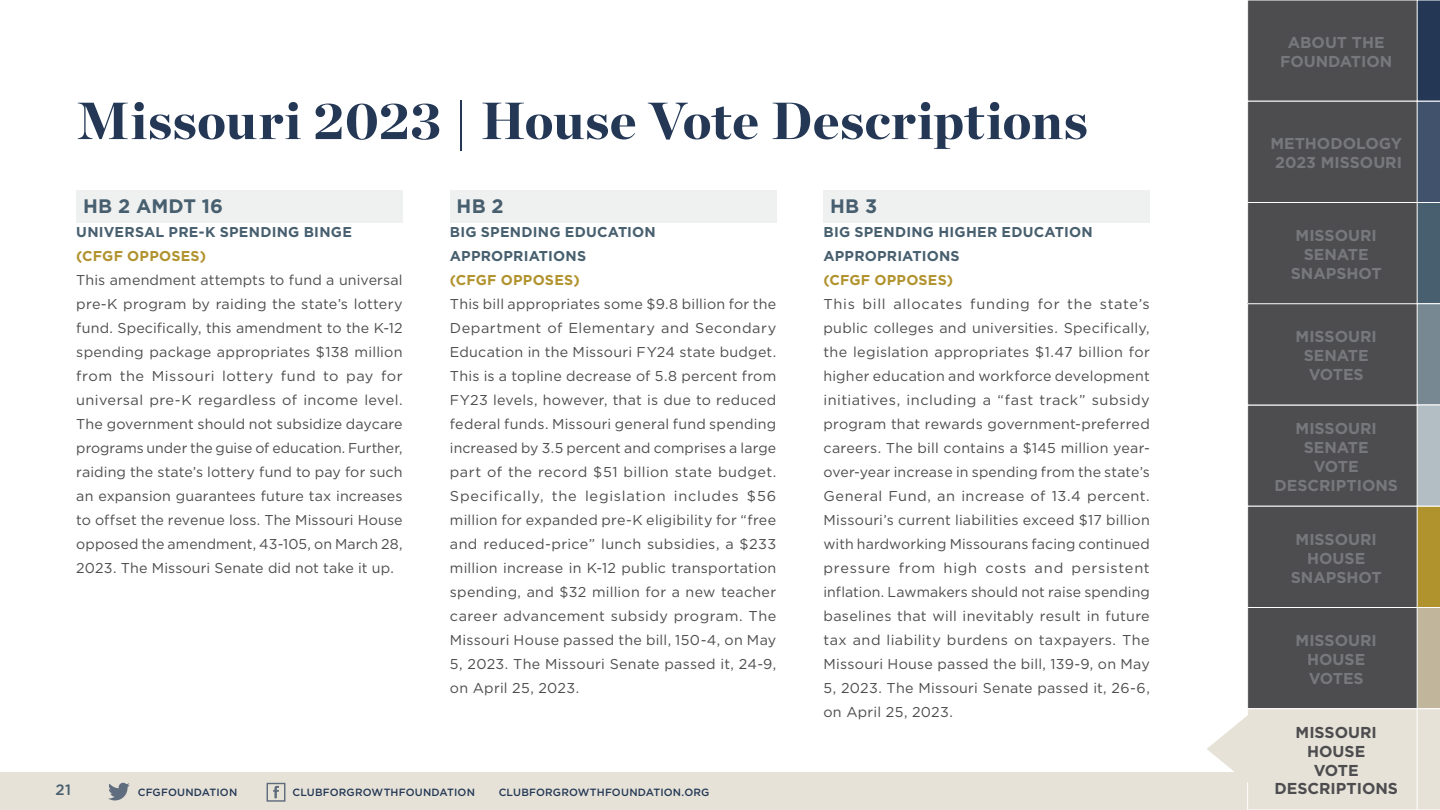
<style>
.page{position:relative;width:1440px;height:810px;background:#fff}
.page>*{position:absolute;margin:0;border:0;box-sizing:border-box;transform-origin:0 0}
.t1{font:900 52.2px "Chronicle Display";letter-spacing:.015em;color:#243856}
.t2{font:700 19.5px "Gotham HTF";letter-spacing:.01em;color:#475f6e}
.t3{font:700 15.75px/18.9px "Gotham HTF";color:#77787b;text-align:center}
.t4{font:700 15.75px/18.9px "Gotham HTF";color:#4d4d4f;text-align:center}
.t5{font:500 15px "Gotham HTF";color:#475f6e}
.t6{font:14.25px/24px "Gotham HTF";letter-spacing:.015em;color:#4d4d4f;text-align:justify}
.t7{font:700 14.25px/24px "Gotham HTF";letter-spacing:.015em;color:#475f6e}
.t8{font:700 14.25px "Gotham HTF";letter-spacing:.015em;color:#b1932e}
.t9{font:500 10.5px "Gotham HTF";letter-spacing:.015em;color:#243856}
</style>
<div class="page">
<div style="left:0;top:773px;width:1265px;height:37px;background:#e6e2d8"></div>
<div style="left:1248px;top:405px;width:177px;height:101px;background:#4d4d4f"></div>
<div style="left:1247px;top:405px;width:178px;height:102px;border:1px solid #fff"></div>
<div style="left:1248px;top:0;width:177px;height:101px;background:#4d4d4f"></div>
<div style="left:1248px;top:101px;width:177px;height:101px;background:#4d4d4f"></div>
<div style="left:1247px;top:101px;width:178px;height:102px;border:1px solid #fff"></div>
<div style="left:1248px;top:202px;width:177px;height:102px;background:#4d4d4f"></div>
<div style="left:1247px;top:202px;width:178px;height:102px;border:1px solid #fff"></div>
<div style="left:1248px;top:304px;width:177px;height:101px;background:#4d4d4f"></div>
<div style="left:1247px;top:303px;width:178px;height:102px;border:1px solid #fff"></div>
<div style="left:1248px;top:506px;width:177px;height:101px;background:#4d4d4f"></div>
<div style="left:1247px;top:506px;width:178px;height:102px;border:1px solid #fff"></div>
<div style="left:1248px;top:607px;width:177px;height:102px;background:#4d4d4f"></div>
<div style="left:1247px;top:607px;width:178px;height:102px;border:1px solid #fff"></div>
<div style="left:1248px;top:709px;width:177px;height:101px;background:#e6e2d8"></div>
<div style="left:1247px;top:708px;width:178px;height:102px;border:1px solid #fff"></div>
<svg style="left:1207px;top:709px;width:48px;height:80px"></svg>
<svg style="left:1417px;top:0;width:23px;height:810px;background:#8a8f89"></svg>
<svg style="left:108px;top:783px;width:22px;height:17px"></svg>
<svg style="left:273px;top:786px;width:6px;height:12px"></svg>
<div style="left:267px;top:783px;width:18px;height:19px;border:1px solid #243856"></div>
<div style="left:76px;top:190px;width:327px;height:33px;background:#eff0f0"></div>
<div style="left:450px;top:190px;width:326px;height:33px;background:#eff0f0"></div>
<div style="left:823px;top:190px;width:327px;height:33px;background:#eff0f0"></div>
<h1 class="t1" style="left:76px;top:97px;width:1013px">Missouri 2023 | House Vote Descriptions</h1>
<h2 class="t2" style="left:83px;top:198px;width:142px">HB 2 AMDT 16</h2>
<p class="t7" style="left:76px;top:221px;width:277px">UNIVERSAL PRE-K SPENDING BINGE</p>
<p class="t8" style="left:76px;top:250px;width:131px">(CFGF OPPOSES)</p>
<p class="t6" style="left:76px;top:269px;width:328px">This amendment attempts to fund a universal pre-K program by raiding the state’s lottery fund. Specifically, this amendment to the K-12 spending package appropriates $138 million from the Missouri lottery fund to pay for universal pre-K regardless of income level.<br>The government should not subsidize daycare programs under the guise of education. Further, raiding the state’s lottery fund to pay for such an expansion guarantees future tax increases to offset the revenue loss. The Missouri House opposed the amendment, 43-105, on March 28, 2023. The Missouri Senate did not take it up.</p>
<h2 class="t2" style="left:457px;top:198px;width:49px">HB 2</h2>
<p class="t7" style="left:450px;top:221px;width:207px">BIG SPENDING EDUCATION<br>APPROPRIATIONS</p>
<p class="t8" style="left:450px;top:274px;width:131px">(CFGF OPPOSES)</p>
<p class="t6" style="left:450px;top:293px;width:328px">This bill appropriates some $9.8 billion for the Department of Elementary and Secondary Education in the Missouri FY24 state budget.<br>This is a topline decrease of 5.8 percent from FY23 levels, however, that is due to reduced federal funds. Missouri general fund spending increased by 3.5 percent and comprises a large part of the record $51 billion state budget.<br>Specifically, the legislation includes $56 million for expanded pre-K eligibility for “free and reduced-price” lunch subsidies, a $233 million increase in K-12 public transportation spending, and $32 million for a new teacher career advancement subsidy program. The Missouri House passed the bill, 150-4, on May 5, 2023. The Missouri Senate passed it, 24-9, on April 25, 2023.</p>
<h2 class="t2" style="left:830px;top:198px;width:49px">HB 3</h2>
<p class="t7" style="left:823px;top:221px;width:271px">BIG SPENDING HIGHER EDUCATION<br>APPROPRIATIONS</p>
<p class="t8" style="left:823px;top:274px;width:131px">(CFGF OPPOSES)</p>
<p class="t6" style="left:823px;top:293px;width:328px">This bill allocates funding for the state’s public colleges and universities. Specifically, the legislation appropriates $1.47 billion for higher education and workforce development initiatives, including a “fast track” subsidy program that rewards government-preferred careers. The bill contains a $145 million year&shy;over-year increase in spending from the state’s General Fund, an increase of 13.4 percent.<br>Missouri’s current liabilities exceed $17 billion with hardworking Missourans facing continued pressure from high costs and persistent inflation. Lawmakers should not raise spending baselines that will inevitably result in future tax and liability burdens on taxpayers. The Missouri House passed the bill, 139-9, on May 5, 2023. The Missouri Senate passed it, 26-6, on April 25, 2023.</p>
<p class="t3" style="left:1280px;top:34px;width:114px">ABOUT THE<br>FOUNDATION</p>
<p class="t3" style="left:1270px;top:135px;width:133px">METHODOLOGY<br>2023 MISSOURI</p>
<p class="t3" style="left:1291px;top:227px;width:92px">MISSOURI<br>SENATE<br>SNAPSHOT</p>
<p class="t3" style="left:1296px;top:328px;width:83px">MISSOURI<br>SENATE<br>VOTES</p>
<p class="t3" style="left:1274px;top:420px;width:125px">MISSOURI<br>SENATE<br>VOTE<br>DESCRIPTIONS</p>
<p class="t3" style="left:1291px;top:531px;width:92px">MISSOURI<br>HOUSE<br>SNAPSHOT</p>
<p class="t3" style="left:1296px;top:632px;width:83px">MISSOURI<br>HOUSE<br>VOTES</p>
<p class="t4" style="left:1296px;top:723px;width:83px">MISSOURI<br>HOUSE<br>VOTE</p>
<p class="t5" style="left:56px;top:783px;width:17px">21</p>
<p class="t9" style="left:138px;top:788px;width:101px">CFGFOUNDATION</p>
<p class="t9" style="left:292px;top:788px;width:184px">CLUBFORGROWTHFOUNDATION</p>
<p class="t9" style="left:499px;top:788px;width:212px">CLUBFORGROWTHFOUNDATION.ORG</p>
<p class="t4" style="left:1274px;top:780px;width:125px">DESCRIPTIONS</p>
</div>
